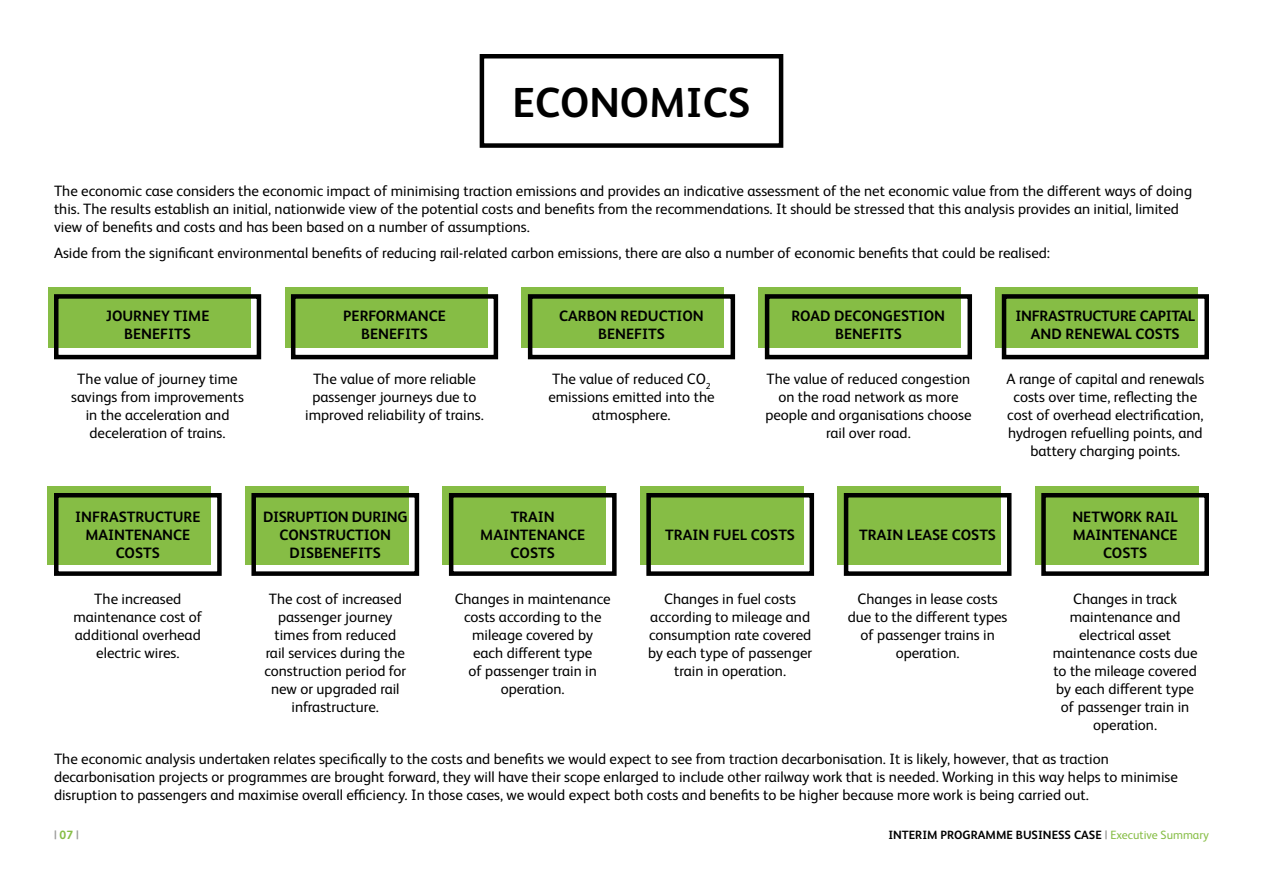
<style>
.page{position:relative;width:1263px;height:893px;background:#fff}
.page>*{position:absolute;margin:0;border:0;box-sizing:border-box;transform-origin:0 0}
.t1{font:700 42px "Network Rail Sans";color:#000}
.t2{font:15px/18px "Network Rail Sans";color:#000;text-align:center}
.t3{font:700 15px/18px "Network Rail Sans";color:#000;text-align:center}
.t4{font:700 15px/18px "Network Rail Sans";letter-spacing:-.02em;color:#000;text-align:center}
.t5{font:700 12px "Network Rail Sans";color:#000}
.t6{font:700 12px "Network Rail Sans";color:#9d9d9c}
.s1{color:#86bd45}
.s2{color:#9d9d9c}
.s3{font-weight:400;color:#86bd45}
</style>
<div class="page">
<div style="left:48px;top:287px;width:202px;height:60px;background:#86bd45"></div>
<div style="left:285px;top:287px;width:202px;height:60px;background:#86bd45"></div>
<div style="left:522px;top:287px;width:202px;height:60px;background:#86bd45"></div>
<div style="left:759px;top:287px;width:202px;height:60px;background:#86bd45"></div>
<div style="left:995px;top:287px;width:203px;height:60px;background:#86bd45"></div>
<div style="left:48px;top:487px;width:163px;height:78px;background:#86bd45"></div>
<div style="left:245px;top:487px;width:163px;height:78px;background:#86bd45"></div>
<div style="left:443px;top:487px;width:163px;height:78px;background:#86bd45"></div>
<div style="left:640px;top:487px;width:163px;height:78px;background:#86bd45"></div>
<div style="left:837px;top:487px;width:164px;height:78px;background:#86bd45"></div>
<div style="left:1035px;top:487px;width:163px;height:78px;background:#86bd45"></div>
<div style="left:480px;top:54px;width:303px;height:94px;border:4px solid #000"></div>
<div style="left:54px;top:294px;width:207px;height:65px;border:4px solid #000"></div>
<div style="left:291px;top:294px;width:207px;height:65px;border:4px solid #000"></div>
<div style="left:528px;top:294px;width:207px;height:65px;border:4px solid #000"></div>
<div style="left:765px;top:294px;width:207px;height:65px;border:4px solid #000"></div>
<div style="left:1002px;top:294px;width:207px;height:65px;border:4px solid #000"></div>
<div style="left:54px;top:493px;width:168px;height:83px;border:4px solid #000"></div>
<div style="left:251px;top:493px;width:168px;height:83px;border:4px solid #000"></div>
<div style="left:449px;top:493px;width:168px;height:83px;border:4px solid #000"></div>
<div style="left:646px;top:493px;width:168px;height:83px;border:4px solid #000"></div>
<div style="left:844px;top:493px;width:167px;height:83px;border:4px solid #000"></div>
<div style="left:1041px;top:493px;width:168px;height:83px;border:4px solid #000"></div>
<h1 class="t1" style="left:513px;top:74px;width:239px">ECONOMICS</h1>
<p class="t2" style="left:54px;top:181px;width:1139px;text-align:left">The economic case considers the economic impact of minimising traction emissions and provides an indicative assessment of the net economic value from the different ways of doing this. The results establish an initial, nationwide view of the potential costs and benefits from the recommendations. It should be stressed that this analysis provides an initial, limited view of benefits and costs and has been based on a number of assumptions.</p>
<p class="t2" style="left:54px;top:243px;width:997px">Aside from the significant environmental benefits of reducing rail-related carbon emissions, there are also a number of economic benefits that could be realised:</p>
<p class="t3" style="left:106px;top:307px;width:105px">JOURNEY TIME<br>BENEFITS</p>
<p class="t3" style="left:343px;top:307px;width:104px">PERFORMANCE<br>BENEFITS</p>
<p class="t3" style="left:559px;top:307px;width:146px">CARBON REDUCTION<br>BENEFITS</p>
<p class="t3" style="left:792px;top:307px;width:155px">ROAD DECONGESTION<br>BENEFITS</p>
<p class="t4" style="left:1015px;top:307px;width:181px">INFRASTRUCTURE CAPITAL<br>AND RENEWAL COSTS</p>
<p class="t2" style="left:71px;top:369px;width:174px">The value of journey time savings from improvements in the acceleration and deceleration of trains.</p>
<p class="t2" style="left:305px;top:369px;width:180px">The value of more reliable passenger journeys due to improved reliability of trains.</p>
<p class="t2" style="left:548px;top:369px;width:168px">The value of reduced CO<sub>2 </sub>emissions emitted into the atmosphere.</p>
<p class="t2" style="left:765px;top:369px;width:208px">The value of reduced congestion on the road network as more people and organisations choose rail over road.</p>
<p class="t2" style="left:1006px;top:369px;width:199px">A range of capital and renewals costs over time, reflecting the cost of overhead electrification, hydrogen refuelling points, and battery charging points.</p>
<p class="t3" style="left:75px;top:507px;width:127px">INFRASTRUCTURE<br>MAINTENANCE<br>COSTS</p>
<p class="t3" style="left:263px;top:507px;width:146px">DISRUPTION DURING<br>CONSTRUCTION<br>DISBENEFITS</p>
<p class="t3" style="left:480px;top:507px;width:106px">TRAIN<br>MAINTENANCE<br>COSTS</p>
<p class="t3" style="left:665px;top:525px;width:131px">TRAIN FUEL COSTS</p>
<p class="t3" style="left:859px;top:525px;width:138px">TRAIN LEASE COSTS</p>
<p class="t3" style="left:1072px;top:507px;width:107px">NETWORK RAIL<br>MAINTENANCE<br>COSTS</p>
<p class="t2" style="left:73px;top:589px;width:130px">The increased maintenance cost of additional overhead electric wires.</p>
<p class="t2" style="left:264px;top:589px;width:143px">The cost of increased passenger journey times from reduced rail services during the construction period for new or upgraded rail infrastructure.</p>
<p class="t2" style="left:455px;top:589px;width:158px">Changes in maintenance costs according to the mileage covered by<br>each different type<br>of passenger train in operation.</p>
<p class="t2" style="left:648px;top:589px;width:166px">Changes in fuel costs according to mileage and consumption rate covered by each type of passenger train in operation.</p>
<p class="t2" style="left:848px;top:589px;width:161px">Changes in lease costs due to the different types of passenger trains in operation.</p>
<p class="t2" style="left:1053px;top:589px;width:146px">Changes in track maintenance and electrical asset maintenance costs due to the mileage covered by each different type of passenger train in operation.</p>
<p class="t2" style="left:54px;top:749px;width:1125px;text-align:left">The economic analysis undertaken relates specifically to the costs and benefits we would expect to see from traction decarbonisation. It is likely, however, that as traction decarbonisation projects or programmes are brought forward, they will have their scope enlarged to include other railway work that is needed. Working in this way helps to minimise disruption to passengers and maximise overall efficiency. In those cases, we would expect both costs and benefits to be higher because more work is being carried out.</p>
<p class="t6" style="left:54px;top:827px;width:26px">| <span class="s1">07</span> |</p>
<p class="t5" style="left:888px;top:827px;width:322px">INTERIM PROGRAMME BUSINESS CASE <span class="s2">|</span> <span class="s3">Executive Summary</span></p>
</div>
